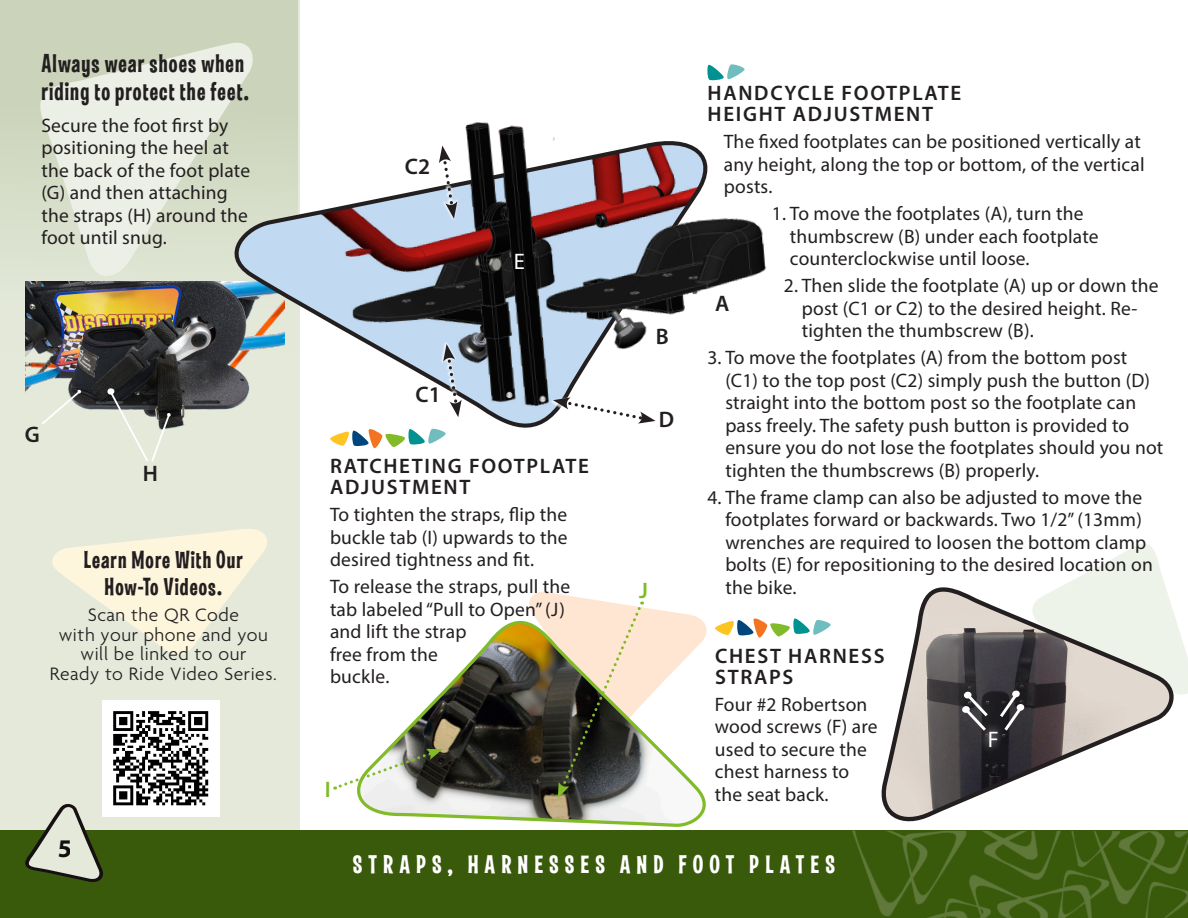
<style>
.page{position:relative;width:1188px;height:918px;background:#fff}
.page>*{position:absolute;margin:0;border:0;box-sizing:border-box;transform-origin:0 0}
._1_SideBar_header{font:26.4px/28.5px "Las Vegas Jackpot";letter-spacing:.04em;color:#231f20}
._1_Navigation{font:25.95px "Las Vegas Jackpot";letter-spacing:.215em;color:#fff;scale:1.08 1}
.t1{font:700 25.5px "Myriad Pro";color:#161012}
._1_Triangle_Callout{font:25.2px/27px "Las Vegas Jackpot";letter-spacing:.04em;color:#231f20;text-align:center}
._1_ABC{font:600 22.5px "Myriad Pro";color:#231f20}
._1_ABC-2{font:22.5px "Myriad Pro";color:#fff}
._1_ABC-3{font:600 22.5px "Myriad Pro";color:#81bb28}
._1_Point_Header{font:600 21px/21px "Myriad Pro";letter-spacing:.08em;color:#231f20}
._1_Point_Copy{font:19.5px/22.5px "Myriad Pro";letter-spacing:.01em;color:#231f20}
._1_SideBar_Copy{font:19.5px/22.5px "Myriad Pro";letter-spacing:.01em;color:#231f20}
._1_Contents_2{font:300 19.5px/19.5px "Agenda";letter-spacing:.03em;color:#231f20;text-align:center}
</style>
<div class="page">
<div style="left:0;top:0;width:299px;height:878px;background:#e4e9da"></div>
<div style="left:0;top:0;width:298px;height:351px;background:linear-gradient(to bottom,#c5cfb3,#e5e9db)"></div>
<img style="left:25px;top:282px;width:194px;height:146px">
<svg style="left:107px;top:387px;width:65px;height:75px"></svg>
<div style="left:107px;top:388px;width:8px;height:7px;background:#fff;border-radius:3px"></div>
<svg style="left:881px;top:587px;width:243px;height:235px"></svg>
<svg style="left:980px;top:722px;width:27px;height:33px"></svg>
<svg style="left:962px;top:691px;width:29px;height:43px"></svg>
<div style="left:964px;top:691px;width:8px;height:8px;background:#fff;border-radius:3px"></div>
<svg style="left:997px;top:543px;width:191px;height:191px"></svg>
<div style="left:1012px;top:690px;width:8px;height:8px;background:#fff;border-radius:3px"></div>
<svg style="left:39px;top:388px;width:44px;height:39px"></svg>
<svg style="left:52px;top:529px;width:215px;height:126px"></svg>
<img style="left:103px;top:700px;width:116px;height:117px">
<svg style="left:32px;top:39px;width:224px;height:244px;fill:#ebefe5"></svg>
<svg style="left:357px;top:620px;width:349px;height:207px"></svg>
<svg style="left:335px;top:749px;width:108px;height:41px"></svg>
<div style="left:0;top:830px;width:1188px;height:88px;background:#39590b"></div>
<img style="left:852px;top:830px;width:336px;height:88px">
<svg style="left:523px;top:591px;width:308px;height:208px"></svg>
<svg style="left:707px;top:64px;width:38px;height:16px"></svg>
<svg style="left:330px;top:439px;width:109px;height:10px"></svg>
<svg style="left:219px;top:134px;width:489px;height:305px"></svg>
<img style="left:537px;top:188px;width:230px;height:189px">
<img style="left:429px;top:122px;width:136px;height:164px">
<svg style="left:435px;top:142px;width:27px;height:80px"></svg>
<svg style="left:549px;top:391px;width:111px;height:39px"></svg>
<svg style="left:403px;top:248px;width:134px;height:173px;background:#696b72"></svg>
<svg style="left:25px;top:799px;width:103px;height:83px"></svg>
<p class="_1_SideBar_header" style="left:41px;top:49px;width:209px">Always wear shoes when riding to protect the feet.</p>
<p class="_1_SideBar_Copy" style="left:41px;top:114px;width:210px">Secure the foot first by positioning the heel at the back of the foot plate (G) and then attaching the straps (H) around the foot until snug.</p>
<p class="_1_ABC" style="left:25px;top:420px;width:16px">G</p>
<p class="_1_ABC" style="left:143px;top:459px;width:17px">H</p>
<p class="_1_Triangle_Callout" style="left:84px;top:546px;width:161px">Learn More With Our<br>How-To Videos.</p>
<p class="_1_Contents_2" style="left:50px;top:606px;width:228px">Scan the QR Code<br>with your phone and you will be linked to our<br>Ready to Ride Video Series.</p>
<h3 class="t1" style="left:57px;top:832px;width:16px">5</h3>
<p class="_1_ABC" style="left:405px;top:152px;width:27px">C2</p>
<p class="_1_ABC" style="left:416px;top:381px;width:27px">C1</p>
<p class="_1_ABC-2" style="left:514px;top:247px;width:13px">E</p>
<p class="_1_Point_Header" style="left:330px;top:455px;width:260px">RATCHETING FOOTPLATE<br>ADJUSTMENT</p>
<p class="_1_Point_Copy" style="left:330px;top:503px;width:239px;text-align:justify">To tighten the straps, flip the buckle tab (I) upwards to the desired tightness and fit.</p>
<p class="_1_Point_Copy" style="left:330px;top:575px;width:242px">To release the straps, pull the tab labeled “Pull to Open” (J) and lift the strap<br>free from the<br>buckle.</p>
<p class="_1_ABC-3" style="left:325px;top:775px;width:7px">I</p>
<p class="_1_ABC" style="left:656px;top:322px;width:14px">B</p>
<p class="_1_ABC" style="left:659px;top:406px;width:17px">D</p>
<p class="_1_ABC-3" style="left:639px;top:576px;width:10px">J</p>
<p class="_1_Point_Header" style="left:708px;top:82px;width:255px">HANDCYCLE FOOTPLATE<br>HEIGHT ADJUSTMENT</p>
<p class="_1_Point_Copy" style="left:724px;top:130px;width:422px">The fixed footplates can be positioned vertically at any height, along the top or bottom, of the vertical posts.</p>
<p class="_1_Point_Copy" style="left:790px;top:202px;width:310px;text-indent:-18px">1. To move the footplates (A), turn the thumbscrew (B) under each footplate counterclockwise until loose.</p>
<p class="_1_Point_Copy" style="left:802px;top:274px;width:358px;text-indent:-18px">2. Then slide the footplate (A) up or down the post (C1 or C2) to the desired height. Re&shy;tighten the thumbscrew (B).</p>
<p class="_1_Point_Copy" style="left:725px;top:346px;width:440px;text-indent:-18px">3. To move the footplates (A) from the bottom post (C1) to the top post (C2) simply push the button (D) straight into the bottom post so the footplate can pass freely. The safety push button is provided to ensure you do not lose the footplates should you not tighten the thumbscrews (B) properly.</p>
<p class="_1_Point_Copy" style="left:725px;top:486px;width:429px;text-indent:-18px">4. The frame clamp can also be adjusted to move the footplates forward or backwards. Two 1/2” (13mm) wrenches are required to loosen the bottom clamp bolts (E) for repositioning to the desired location on the bike.</p>
<p class="_1_ABC" style="left:715px;top:289px;width:16px">A</p>
<p class="_1_Point_Header" style="left:715px;top:645px;width:171px">CHEST HARNESS<br>STRAPS</p>
<p class="_1_Point_Copy" style="left:715px;top:693px;width:164px">Four #2 Robertson wood screws (F) are used to secure the chest harness to the seat back.</p>
<p class="_1_ABC-2" style="left:988px;top:725px;width:12px">F</p>
<p class="_1_Navigation" style="left:353px;top:850px;width:448px">STRAPS, HARNESSES AND FOOT PLATES</p>
</div>
